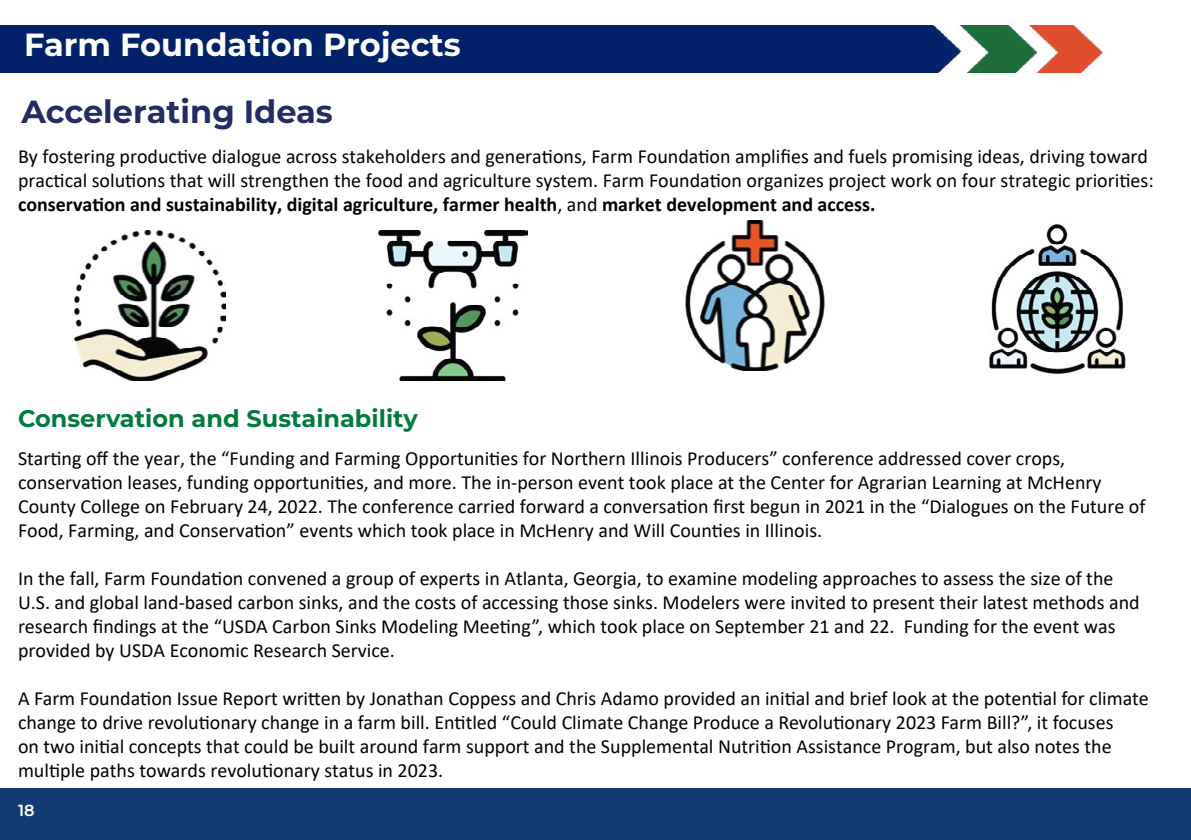
<style>
.page{position:relative;width:1191px;height:840px;background:#fff}
.page>*{position:absolute;margin:0;border:0;box-sizing:border-box;transform-origin:0 0}
.t1{font:700 32px "Montserrat";color:#fff}
.t2{font:700 32px "Montserrat";color:#232c64}
.t3{font:700 24px "Montserrat";color:#007b3e}
.t4{font:20px/24px "Calibri";color:#000}
.t5{font:600 16px "Montserrat";color:#fff}
.s1{font-weight:700}
</style>
<div class="page">
<img style="left:0;top:26px;width:1103px;height:46px">
<div style="left:0;top:788px;width:1191px;height:51px;background:#133b72"></div>
<img style="left:75px;top:230px;width:150px;height:150px">
<img style="left:377px;top:230px;width:150px;height:150px">
<img style="left:685px;top:220px;width:140px;height:151px">
<img style="left:989px;top:223px;width:137px;height:150px">
<h1 class="t1" style="left:24px;top:22px;width:438px">Farm Foundation Projects</h1>
<h1 class="t2" style="left:21px;top:88px;width:313px">Accelerating Ideas</h1>
<p class="t4" style="left:18px;top:143px;width:1137px">By fostering productive dialogue across stakeholders and generations, Farm Foundation amplifies and fuels promising ideas, driving toward practical solutions that will strengthen the food and agriculture system. Farm Foundation organizes project work on four strategic priorities: <span class="s1">conservation and sustainability, digital agriculture, farmer health</span>, and <span class="s1">market development and access.</span></p>
<p class="t3" style="left:18px;top:400px;width:401px">Conservation and Sustainability</p>
<p class="t4" style="left:18px;top:445px;width:1129px">Starting off the year, the “Funding and Farming Opportunities for Northern Illinois Producers” conference addressed cover crops, conservation leases, funding opportunities, and more. The in-person event took place at the Center for Agrarian Learning at McHenry County College on February 24, 2022. The conference carried forward a conversation first begun in 2021 in the “Dialogues on the Future of Food, Farming, and Conservation” events which took place in McHenry and Will Counties in Illinois.</p>
<p class="t4" style="left:18px;top:565px;width:1123px">In the fall, Farm Foundation convened a group of experts in Atlanta, Georgia, to examine modeling approaches to assess the size of the U.S. and global land-based carbon sinks, and the costs of accessing those sinks. Modelers were invited to present their latest methods and research findings at the “USDA Carbon Sinks Modeling Meeting”, which took place on September 21 and 22. Funding for the event was provided by USDA Economic Research Service.</p>
<p class="t4" style="left:18px;top:685px;width:1132px">A Farm Foundation Issue Report written by Jonathan Coppess and Chris Adamo provided an initial and brief look at the potential for climate change to drive revolutionary change in a farm bill. Entitled “Could Climate Change Produce a Revolutionary 2023 Farm Bill?”, it focuses<br>on two initial concepts that could be built around farm support and the Supplemental Nutrition Assistance Program, but also notes the multiple paths towards revolutionary status in 2023.</p>
<p class="t5" style="left:18px;top:799px;width:18px">18</p>
</div>
